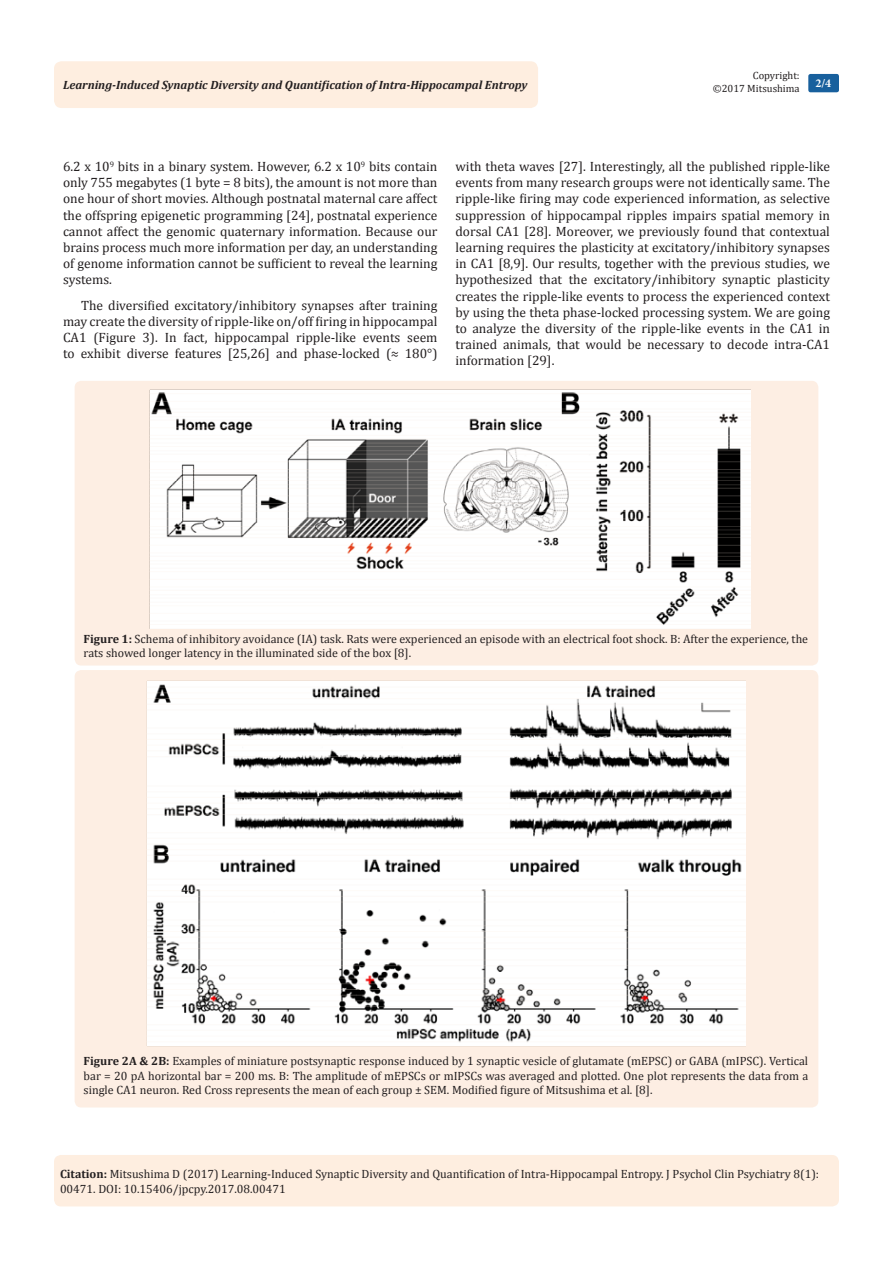
<style>
.page{position:relative;width:893px;height:1263px;background:#fff}
.page>*{position:absolute;margin:0;border:0;box-sizing:border-box;transform-origin:0 0}
.t1{font:13.5px/16.2px "Cambria";color:#231f20;text-align:justify}
.Citation{font:12px/14.4px "Cambria";color:#231f20}
.t2{font:italic 700 12px "Cambria";color:#231f20}
.t3{font:700 12px "Minion Pro";color:#fff}
.t4{font:10.5px/12.6px "Cambria";color:#231f20;text-align:right}
.s1{font-weight:700}
</style>
<div class="page">
<div style="left:54px;top:1155px;width:785px;height:51px;background:#feeee0;border-radius:7px"></div>
<div style="left:54px;top:61px;width:484px;height:47px;background:#feeee0;border-radius:8px"></div>
<div style="left:808px;top:74px;width:31px;height:18px;background:#18609d;border-radius:2px"></div>
<div style="left:75px;top:381px;width:743px;height:284px;background:#fdeee3;border-radius:7px"></div>
<img style="left:149px;top:389px;width:602px;height:240px">
<div style="left:75px;top:670px;width:743px;height:437px;background:#fdeee3;border-radius:7px"></div>
<img style="left:146px;top:680px;width:600px;height:366px">
<p class="t4" style="left:713px;top:69px;width:88px">Copyright:<br>©2017 Mitsushima</p>
<p class="t2" style="left:63px;top:77px;width:466px">Learning-Induced Synaptic Diversity and Quantification of Intra-Hippocampal Entropy</p>
<p class="t3" style="left:815px;top:75px;width:17px">2/4</p>
<p class="t1" style="left:63px;top:158px;width:376px">6.2 x 10<sup>9</sup> bits in a binary system. However, 6.2 x 10<sup>9</sup> bits contain only 755 megabytes (1 byte = 8 bits), the amount is not more than one hour of short movies. Although postnatal maternal care affect the offspring epigenetic programming [24], postnatal experience cannot affect the genomic quaternary information. Because our brains process much more information per day, an understanding of genome information cannot be sufficient to reveal the learning systems.</p>
<p class="t1" style="left:63px;top:297px;width:376px;text-indent:18px">The diversified excitatory/inhibitory synapses after training may create the diversity of ripple-like on/off firing in hippocampal CA1 (Figure 3). In fact, hippocampal ripple-like events seem to exhibit diverse features [25,26] and phase-locked (≈ 180°)</p>
<p class="t1" style="left:455px;top:158px;width:376px">with theta waves [27]. Interestingly, all the published ripple-like events from many research groups were not identically same. The ripple-like firing may code experienced information, as selective suppression of hippocampal ripples impairs spatial memory in dorsal CA1 [28]. Moreover, we previously found that contextual learning requires the plasticity at excitatory/inhibitory synapses in CA1 [8,9]. Our results, together with the previous studies, we hypothesized that the excitatory/inhibitory synaptic plasticity creates the ripple-like events to process the experienced context by using the theta phase-locked processing system. We are going to analyze the diversity of the ripple-like events in the CA1 in trained animals, that would be necessary to decode intra-CA1 information [29].</p>
<p class="Citation" style="left:84px;top:631px;width:726px"><span class="s1">Figure 1:</span> Schema of inhibitory avoidance (IA) task. Rats were experienced an episode with an electrical foot shock. B: After the experience, the rats showed longer latency in the illuminated side of the box [8].</p>
<p class="Citation" style="left:84px;top:1054px;width:726px;text-align:justify"><span class="s1">Figure 2A &amp; 2B:</span> Examples of miniature postsynaptic response induced by 1 synaptic vesicle of glutamate (mEPSC) or GABA (mIPSC). Vertical bar = 20 pA horizontal bar = 200 ms. B: The amplitude of mEPSCs or mIPSCs was averaged and plotted. One plot represents the data from a single CA1 neuron. Red Cross represents the mean of each group ± SEM. Modified figure of Mitsushima et al. [8].</p>
<p class="Citation" style="left:60px;top:1167px;width:761px"><span class="s1">Citation:</span> Mitsushima D (2017) Learning-Induced Synaptic Diversity and Quantification of Intra-Hippocampal Entropy. J Psychol Clin Psychiatry 8(1):<br>00471. DOI: 10.15406/jpcpy.2017.08.00471</p>
</div>
